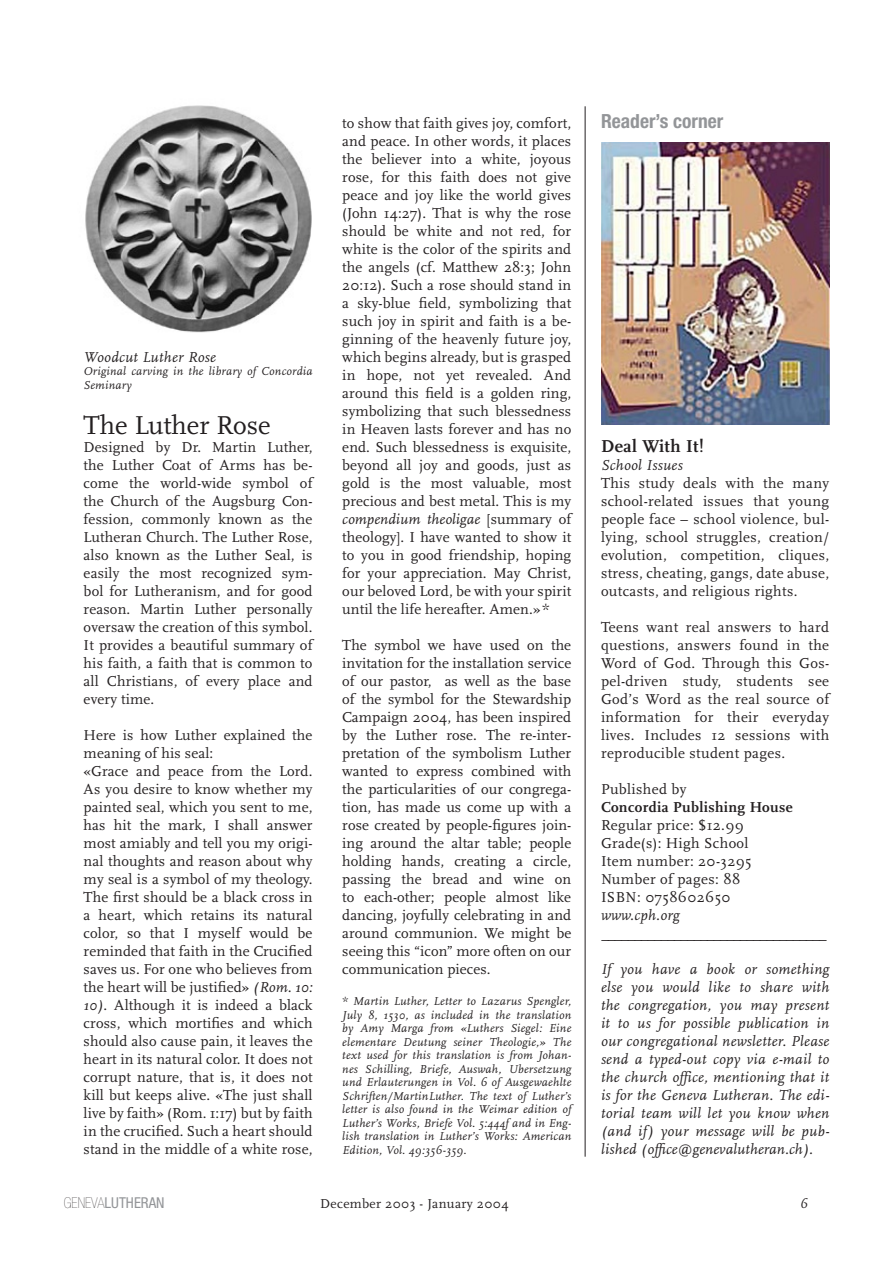
<style>
.page{position:relative;width:893px;height:1263px;background:#fff}
.page>*{position:absolute;margin:0;border:0;box-sizing:border-box;transform-origin:0 0}
.t1{font:27px "Scala";color:#231f20}
.t2{font:700 condensed 19.5px "Helvetica Neue";color:#939598}
.t3{font:700 18px "Scala";letter-spacing:.025em;color:#231f20}
.t4{font:15px/18px "Scala";letter-spacing:.01em;color:#231f20;text-align:justify}
.t5{font:italic 15px/18px "Scala";letter-spacing:.025em;color:#231f20;text-align:justify}
.t6{font:700 15px "Scala";letter-spacing:.025em;color:#231f20}
.t7{font:condensed 15px "Helvetica Neue";color:#939598}
.t8{font:13.5px "Scala";letter-spacing:.025em;color:#231f20}
.t9{font:italic 13.5px "Scala";color:#231f20}
.t10{font:italic 12px/13.5px "Scala";letter-spacing:.025em;color:#231f20}
.s1{font-style:italic}
.s2{font-weight:900;color:#231f20}
</style>
<div class="page">
<img style="left:601px;top:142px;width:228px;height:282px">
<img style="left:85px;top:105px;width:226px;height:228px">
<hr style="left:585px;top:106px;width:1px;height:1051px;background:#231f20">
<p class="t5" style="left:84px;top:348px;width:134px">Woodcut Luther Rose</p>
<p class="t10" style="left:84px;top:365px;width:230px">Original carving in the library of Concordia<br>Seminary</p>
<h1 class="t1" style="left:84px;top:410px;width:189px">The Luther Rose</h1>
<p class="t4" style="left:84px;top:438px;width:230px">Designed by Dr. Martin Luther, the Luther Coat of Arms has be&shy;come the world-wide symbol of the Church of the Augsburg Con&shy;fession, commonly known as the Lutheran Church. The Luther Rose, also known as the Luther Seal, is easily the most recognized sym&shy;bol for Lutheranism, and for good reason. Martin Luther personally oversaw the creation of this symbol.<br>It provides a beautiful summary of his faith, a faith that is common to all Christians, of every place and every time.</p>
<p class="t4" style="left:84px;top:726px;width:230px;text-align:left">Here is how Luther explained the meaning of his seal:<br>«Grace and peace from the Lord.<br>As you desire to know whether my painted seal, which you sent to me, has hit the mark, I shall answer most amiably and tell you my origi&shy;nal thoughts and reason about why my seal is a symbol of my theology.<br>The first should be a black cross in a heart, which retains its natural color, so that I myself would be reminded that faith in the Crucified saves us. For one who believes from the heart will be justified» <span class="s1">(Rom. 10:<br>10)</span>. Although it is indeed a black cross, which mortifies and which should also cause pain, it leaves the heart in its natural color. It does not corrupt nature, that is, it does not kill but keeps alive. «The just shall live by faith» (Rom. 1:17) but by faith in the crucified. Such a heart should stand in the middle of a white rose,</p>
<p class="t4" style="left:342px;top:114px;width:230px">to show that faith gives joy, comfort, and peace. In other words, it places the believer into a white, joyous rose, for this faith does not give peace and joy like the world gives (John 14:27). That is why the rose should be white and not red, for white is the color of the spirits and the angels (cf. Matthew 28:3; John 20:12). Such a rose should stand in a sky-blue field, symbolizing that such joy in spirit and faith is a be&shy;ginning of the heavenly future joy, which begins already, but is grasped in hope, not yet revealed. And around this field is a golden ring, symbolizing that such blessedness in Heaven lasts forever and has no end. Such blessedness is exquisite, beyond all joy and goods, just as gold is the most valuable, most precious and best metal. This is my <span class="s1">compendium theoligae</span> [summary of theology]. I have wanted to show it to you in good friendship, hoping for your appreciation. May Christ, our beloved Lord, be with your spirit until the life hereafter. Amen.»*</p>
<p class="t4" style="left:342px;top:636px;width:230px">The symbol we have used on the invitation for the installation service of our pastor, as well as the base of the symbol for the Stewardship Campaign 2004, has been inspired by the Luther rose. The re-inter&shy;pretation of the symbolism Luther wanted to express combined with the particularities of our congrega&shy;tion, has made us come up with a rose created by people-figures join&shy;ing around the altar table; people holding hands, creating a circle, passing the bread and wine on to each-other; people almost like dancing, joyfully celebrating in and around communion. We might be seeing this “icon” more often on our communication pieces.</p>
<p class="t10" style="left:342px;top:995px;width:230px;text-align:justify">* Martin Luther, Letter to Lazarus Spengler, July 8, 1530, as included in the translation by Amy Marga from «Luthers Siegel: Eine elementare Deutung seiner Theologie,» The text used for this translation is from Johan&shy;nes Schilling, Briefe, Auswah, Ubersetzung und Erlauterungen in Vol. 6 of Ausgewaehlte Schriften/MartinLuther. The text of Luther’s letter is also found in the Weimar edition of Luther’s Works, Briefe Vol. 5:444f and in Eng&shy;lish translation in Luther’s Works: American Edition, Vol. 49:356-359.</p>
<h2 class="t2" style="left:601px;top:109px;width:124px">Reader’s corner</h2>
<p class="t3" style="left:601px;top:436px;width:104px">Deal With It!</p>
<p class="t5" style="left:601px;top:456px;width:83px">School Issues</p>
<p class="t4" style="left:601px;top:474px;width:230px">This study deals with the many school-related issues that young people face – school violence, bul&shy;lying, school struggles, creation/ evolution, competition, cliques, stress, cheating, gangs, date abuse, outcasts, and religious rights.</p>
<p class="t4" style="left:601px;top:618px;width:230px">Teens want real answers to hard questions, answers found in the Word of God. Through this Gos&shy;pel-driven study, students see God’s Word as the real source of information for their everyday lives. Includes 12 sessions with reproducible student pages.</p>
<p class="t4" style="left:601px;top:780px;width:87px">Published by</p>
<p class="t6" style="left:601px;top:798px;width:193px">Concordia Publishing House</p>
<p class="t4" style="left:601px;top:816px;width:152px;text-align:left">Regular price: $12.99<br>Grade(s): High School<br>Item number: 20-3295<br>Number of pages: 88<br>ISBN: 0758602650</p>
<p class="t5" style="left:601px;top:906px;width:80px">www.cph.org</p>
<p class="t4" style="left:601px;top:930px;width:228px">––––––––––––––––––––––––––––––––––</p>
<p class="t5" style="left:601px;top:960px;width:230px">If you have a book or something else you would like to share with the congregation, you may present it to us for possible publication in our congregational newsletter. Please send a typed-out copy via e-mail to the church office, mentioning that it is for the Geneva Lutheran. The edi&shy;torial team will let you know when (and if) your message will be pub&shy;lished (office@genevalutheran.ch).</p>
<p class="t7" style="left:64px;top:1194px;width:102px"><span class="s2">GENEVA</span>LUTHERAN</p>
<p class="t8" style="left:320px;top:1196px;width:190px">December 2003 - January 2004</p>
<p class="t9" style="left:800px;top:1196px;width:9px">6</p>
</div>
